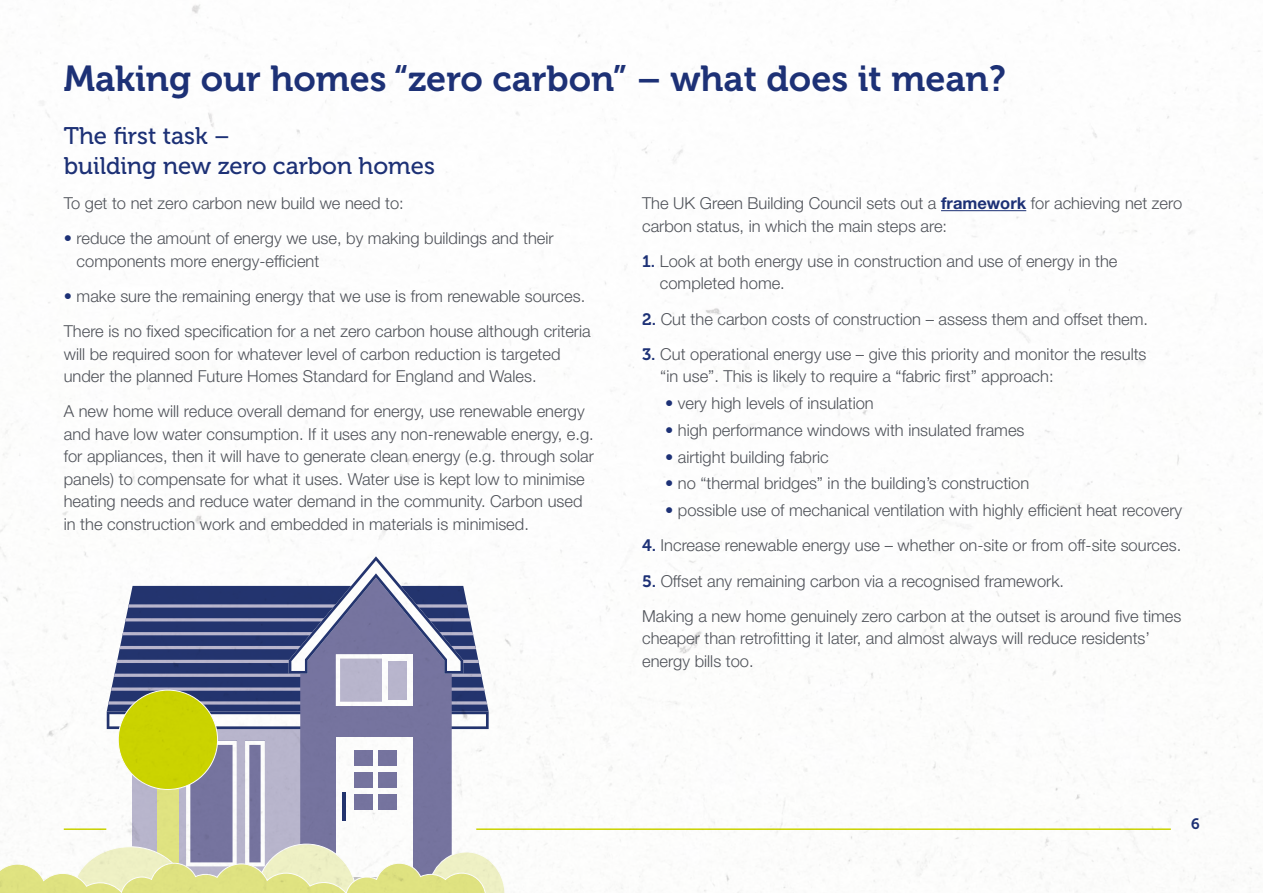
<style>
.page{position:relative;width:1263px;height:893px;background:#fff}
.page>*{position:absolute;margin:0;border:0;box-sizing:border-box;transform-origin:0 0}
.t1{font:36px "Museo 700";color:#1d3176}
.t2{font:24px/30px "Museo 500";color:#1d3176}
.t3{font:300 16.5px/22.5px "Helvetica Neue LT Std";color:#50535a}
.t4{font:15px "Museo 700";color:#1d3176}
.s1{color:#1d3176}
.s2{font-weight:700;color:#1d3176}
.s3{font-family:"Museo 700";font-weight:400;color:#1d3176}
</style>
<div class="page">
<hr style="left:476px;top:828px;width:695px;height:2px;background:#cdd500">
<hr style="left:941px;top:210px;width:85px;height:1px;background:#1d3176">
<div style="left:133px;top:700px;width:183px;height:192px;background:#bab7cf"></div>
<div style="left:300px;top:729px;width:152px;height:12px;background:#75749e"></div>
<svg style="left:107px;top:556px;width:382px;height:173px"></svg>
<div style="left:382px;top:654px;width:30px;height:52px;background:#fff"></div>
<div style="left:388px;top:661px;width:18px;height:38px;background:#bab7cf"></div>
<div style="left:336px;top:737px;width:76px;height:139px;background:#fff"></div>
<div style="left:118px;top:690px;width:100px;height:99px;background:#cdd500;border-radius:50%"></div>
<svg style="left:0;top:741px;width:506px;height:152px"></svg>
<h1 class="t1" style="left:64px;top:58px;width:944px">Making our homes “zero carbon” – what does it mean?</h1>
<h2 class="t2" style="left:64px;top:121px;width:373px">The first task –<br>building new zero carbon homes</h2>
<p class="t3" style="left:64px;top:191px;width:341px">To get to net zero carbon new build we need to:</p>
<p class="t3" style="left:77px;top:227px;width:479px;text-indent:-13px"><span class="s1">•</span> reduce the amount of energy we use, by making buildings and their components more energy-efficient</p>
<p class="t3" style="left:64px;top:278px;width:528px;line-height:35.2px"><span class="s1">•</span> make sure the remaining energy that we use is from renewable sources.<br>There is no fixed specification for a net zero carbon house although criteria</p>
<p class="t3" style="left:64px;top:342px;width:498px">will be required soon for whatever level of carbon reduction is targeted under the planned Future Homes Standard for England and Wales.</p>
<p class="t3" style="left:64px;top:400px;width:532px">A new home will reduce overall demand for energy, use renewable energy and have low water consumption. If it uses any non-renewable energy, e.g. for appliances, then it will have to generate clean energy (e.g. through solar panels) to compensate for what it uses. Water use is kept low to minimise heating needs and reduce water demand in the community. Carbon used in the construction work and embedded in materials is minimised.</p>
<p class="t3" style="left:642px;top:192px;width:542px">The UK Green Building Council sets out a <span class="s2">framework</span> for achieving net zero carbon status, in which the main steps are:</p>
<p class="t3" style="left:660px;top:249px;width:459px;text-indent:-18px"><span class="s3">1.</span> Look at both energy use in construction and use of energy in the completed home.</p>
<p class="t3" style="left:642px;top:307px;width:507px"><span class="s3">2.</span> Cut the carbon costs of construction – assess them and offset them.</p>
<p class="t3" style="left:660px;top:342px;width:488px;text-indent:-18px"><span class="s3">3.</span> Cut operational energy use – give this priority and monitor the results “in use”. This is likely to require a “fabric first” approach:</p>
<p class="t3" style="left:665px;top:392px;width:210px"><span class="s1">•</span> very high levels of insulation</p>
<p class="t3" style="left:665px;top:418px;width:361px"><span class="s1">•</span> high performance windows with insulated frames</p>
<p class="t3" style="left:665px;top:445px;width:165px"><span class="s1">•</span> airtight building fabric</p>
<p class="t3" style="left:665px;top:472px;width:366px"><span class="s1">•</span> no “thermal bridges” in the building’s construction</p>
<p class="t3" style="left:665px;top:499px;width:519px"><span class="s1">•</span> possible use of mechanical ventilation with highly efficient heat recovery</p>
<p class="t3" style="left:642px;top:534px;width:541px"><span class="s3">4.</span> Increase renewable energy use – whether on-site or from off-site sources.</p>
<p class="t3" style="left:642px;top:563px;width:541px;line-height:35.2px"><span class="s3">5.</span> Offset any remaining carbon via a recognised framework.<br>Making a new home genuinely zero carbon at the outset is around five times</p>
<p class="t3" style="left:642px;top:627px;width:509px">cheaper than retrofitting it later, and almost always will reduce residents’ energy bills too.</p>
<p class="t4" style="left:1191px;top:816px;width:10px">6</p>
</div>
